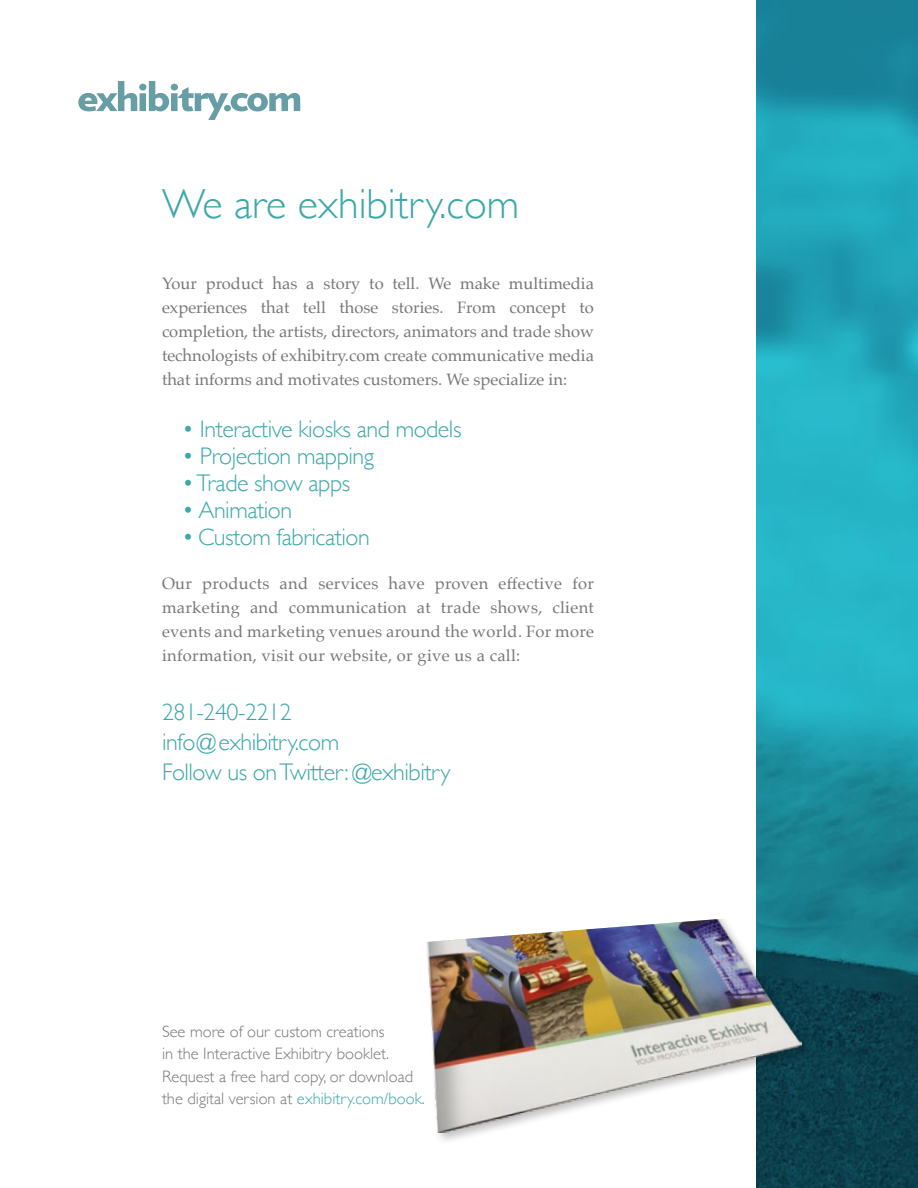
<style>
.page{position:relative;width:918px;height:1188px;background:#fff}
.page>*{position:absolute;margin:0;border:0;box-sizing:border-box;transform-origin:0 0}
.t1{font:300 42px "Gill Sans";color:#3da8a9}
.t2{font:300 24px/30px "Gill Sans";letter-spacing:-.02em;color:#3da8a9}
.t3{font:16.5px/24px "Palatino";color:#787776;text-align:justify}
.t4{font:300 16.5px/22.5px "Gill Sans";color:#787776}
.s1{color:#3da8a9}
</style>
<div class="page">
<img style="left:756px;top:0;width:162px;height:1188px">
<div style="left:424px;top:908px;width:389px;height:238px;background:#000;opacity:.24"></div>
<img style="left:424px;top:913px;width:383px;height:220px">
<svg style="left:78px;top:81px;width:222px;height:39px"></svg>
<h1 class="t1" style="left:162px;top:171px;width:359px">We are exhibitry.com</h1>
<p class="t3" style="left:162px;top:272px;width:434px">Your product has a story to tell. We make multimedia experiences that tell those stories. From concept to completion, the artists, directors, animators and trade show technologists of exhibitry.com create communicative media that informs and motivates customers. We specialize in:</p>
<h2 class="t2" style="left:182px;top:413px;width:281px">• Interactive kiosks and models</h2>
<h2 class="t2" style="left:182px;top:440px;width:193px">• Projection mapping</h2>
<h2 class="t2" style="left:182px;top:467px;width:170px">• Trade show apps</h2>
<h2 class="t2" style="left:182px;top:494px;width:111px">• Animation</h2>
<h2 class="t2" style="left:182px;top:521px;width:189px">• Custom fabrication</h2>
<p class="t3" style="left:162px;top:571px;width:434px">Our products and services have proven effective for marketing and communication at trade shows, client events and marketing venues around the world. For more information, visit our website, or give us a call:</p>
<h2 class="t2" style="left:162px;top:696px;width:290px">281-240-2212 info@exhibitry.com<br>Follow us on Twitter: @exhibitry</h2>
<p class="t4" style="left:162px;top:1019px;width:264px">See more of our custom creations<br>in the Interactive Exhibitry booklet.<br>Request a free hard copy, or download the digital version at <span class="s1">exhibitry.com/book</span>.</p>
</div>
